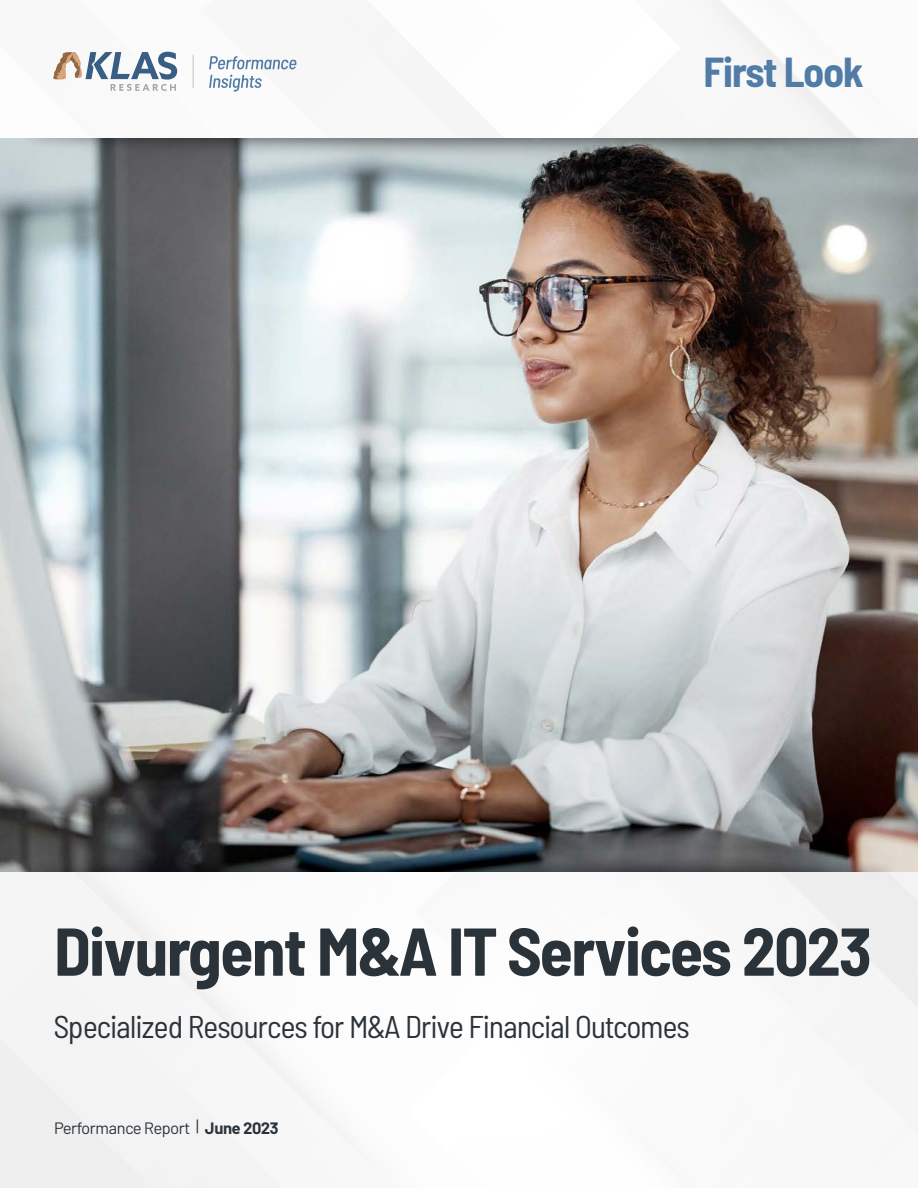
<style>
.page{position:relative;width:918px;height:1188px;background:#fff}
.page>*{position:absolute;margin:0;border:0;box-sizing:border-box;transform-origin:0 0}
.t1{font:700 semi-condensed 67.5px "Barlow";letter-spacing:-.02em;color:#2b333a}
.t2{font:700 semi-condensed 42px "Barlow";letter-spacing:-.02em;color:#517ca6}
.t3{font:semi-condensed 31.5px "Barlow";letter-spacing:-.02em;color:#2b333a}
.t4{font:16.5px "Barlow";letter-spacing:-.02em;color:#2b333a}
.s1{font-weight:700}
</style>
<div class="page">
<img style="left:0;top:138px;width:918px;height:735px">
<div style="left:16px;top:104px;width:886px;height:54px;background:#000;opacity:.5"></div>
<div style="left:16px;top:851px;width:886px;height:54px;background:#000;opacity:.5"></div>
<img style="left:0;top:873px;width:918px;height:315px">
<img style="left:16px;top:0;width:886px;height:138px">
<svg style="left:53px;top:52px;width:124px;height:39px"></svg>
<hr style="left:193px;top:55px;width:1px;height:33px;background:#bdc3c7">
<svg style="left:209px;top:56px;width:88px;height:36px"></svg>
<h2 class="t2" style="left:703px;top:41px;width:161px">First Look</h2>
<h1 class="t1" style="left:54px;top:903px;width:819px">Divurgent M&amp;A IT Services 2023</h1>
<p class="t3" style="left:54px;top:1004px;width:637px">Specialized Resources for M&amp;A Drive Financial Outcomes</p>
<p class="t4" style="left:54px;top:1116px;width:226px">Performance Report | <span class="s1">June 2023</span></p>
</div>
